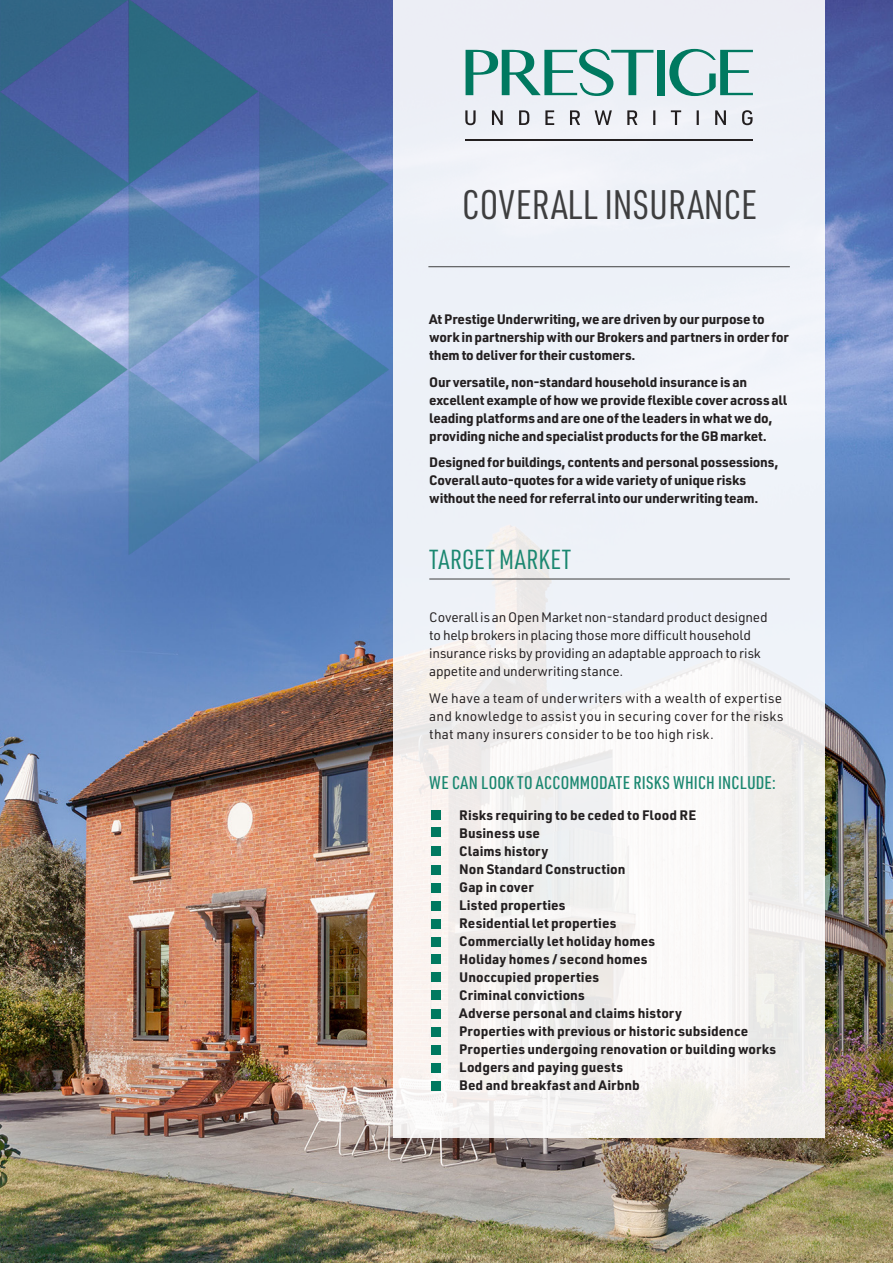
<style>
.page{position:relative;width:893px;height:1263px;background:#fff}
.page>*{position:absolute;margin:0;border:0;box-sizing:border-box;transform-origin:0 0}
.t1{font:40.35px "URWDIN Cond";color:#3e3e3f}
.t2{font:27px "URWDIN Cond";letter-spacing:.025em;color:#1a8770}
.t3{font:500 18px "URWDIN Cond";letter-spacing:.01em;color:#1a8770}
.t4{font:700 13.5px/18px "URWDIN";color:#231f20}
.t5{font:700 13.5px/18px "URWDIN";letter-spacing:-.02em;color:#231f20}
.t6{font:13.5px/18px "URWDIN";letter-spacing:-.01em;color:#231f20}
</style>
<div class="page">
<img style="left:0;top:0;width:893px;height:1263px">
<div style="left:393px;top:0;width:432px;height:1138px;background:linear-gradient(to right,#f0f0f3,#f1f2f5)"></div>
<hr style="left:428px;top:266px;width:362px;height:1px;background:#3e3e3f">
<hr style="left:429px;top:579px;width:361px;height:1px;background:#3e3e3f">
<div style="left:431px;top:846px;width:10px;height:10px;background:#007960"></div>
<div style="left:431px;top:990px;width:10px;height:10px;background:#007960"></div>
<div style="left:431px;top:864px;width:10px;height:10px;background:#007960"></div>
<div style="left:431px;top:1009px;width:10px;height:10px;background:#007960"></div>
<div style="left:431px;top:883px;width:10px;height:10px;background:#007960"></div>
<div style="left:431px;top:1027px;width:10px;height:10px;background:#007960"></div>
<div style="left:431px;top:901px;width:10px;height:10px;background:#007960"></div>
<div style="left:431px;top:1045px;width:10px;height:10px;background:#007960"></div>
<div style="left:431px;top:919px;width:10px;height:10px;background:#007960"></div>
<div style="left:431px;top:1063px;width:10px;height:10px;background:#007960"></div>
<div style="left:431px;top:937px;width:10px;height:10px;background:#007960"></div>
<div style="left:431px;top:1081px;width:10px;height:10px;background:#007960"></div>
<div style="left:431px;top:827px;width:10px;height:10px;background:#007960"></div>
<div style="left:431px;top:972px;width:10px;height:10px;background:#007960"></div>
<div style="left:431px;top:810px;width:10px;height:10px;background:#007960"></div>
<div style="left:431px;top:954px;width:10px;height:10px;background:#007960"></div>
<hr style="left:465px;top:139px;width:288px;height:1px;background:#231f20">
<svg style="left:466px;top:49px;width:187px;height:47px;background:#9fc8c4"></svg>
<div style="left:658px;top:50px;width:7px;height:45px;background:#007960"></div>
<svg style="left:669px;top:43px;width:84px;height:57px;background:#b1d1d0"></svg>
<svg style="left:465px;top:110px;width:288px;height:15px"></svg>
<img style="left:0;top:0;width:393px;height:571px">
<p class="t1" style="left:462px;top:178px;width:296px">COVERALL INSURANCE</p>
<p class="t5" style="left:429px;top:310px;width:361px">At Prestige Underwriting, we are driven by our purpose to work in partnership with our Brokers and partners in order for them to deliver for their customers.</p>
<p class="t5" style="left:429px;top:372px;width:359px">Our versatile, non-standard household insurance is an excellent example of how we provide flexible cover across all leading platforms and are one of the leaders in what we do, providing niche and specialist products for the GB market.</p>
<p class="t4" style="left:429px;top:453px;width:351px">Designed for buildings, contents and personal possessions,<br>Coverall auto-quotes for a wide variety of unique risks without the need for referral into our underwriting team.</p>
<p class="t2" style="left:429px;top:541px;width:143px">TARGET MARKET</p>
<p class="t6" style="left:429px;top:608px;width:340px">Coverall is an Open Market non-standard product designed to help brokers in placing those more difficult household insurance risks by providing an adaptable approach to risk appetite and underwriting stance.</p>
<p class="t6" style="left:429px;top:688px;width:356px;text-align:justify">We have a team of underwriters with a wealth of expertise and knowledge to assist you in securing cover for the risks that many insurers consider to be too high risk.</p>
<p class="t3" style="left:429px;top:771px;width:348px">WE CAN LOOK TO ACCOMMODATE RISKS WHICH INCLUDE:</p>
<p class="t4" style="left:459px;top:806px;width:238px">Risks requiring to be ceded to Flood RE</p>
<p class="t4" style="left:459px;top:824px;width:82px">Business use</p>
<p class="t4" style="left:459px;top:842px;width:91px">Claims history</p>
<p class="t4" style="left:459px;top:860px;width:168px">Non Standard Construction</p>
<p class="t4" style="left:459px;top:878px;width:76px">Gap in cover</p>
<p class="t4" style="left:459px;top:896px;width:108px">Listed properties</p>
<p class="t4" style="left:459px;top:914px;width:159px">Residential let properties</p>
<p class="t4" style="left:459px;top:932px;width:197px">Commercially let holiday homes</p>
<p class="t4" style="left:459px;top:950px;width:190px">Holiday homes / second homes</p>
<p class="t4" style="left:459px;top:968px;width:141px">Unoccupied properties</p>
<p class="t4" style="left:459px;top:986px;width:127px">Criminal convictions</p>
<p class="t4" style="left:459px;top:1004px;width:224px">Adverse personal and claims history</p>
<p class="t4" style="left:459px;top:1022px;width:290px">Properties with previous or historic subsidence</p>
<p class="t4" style="left:459px;top:1040px;width:318px">Properties undergoing renovation or building works</p>
<p class="t4" style="left:459px;top:1058px;width:165px">Lodgers and paying guests</p>
<p class="t4" style="left:459px;top:1076px;width:182px">Bed and breakfast and Airbnb</p>
</div>
